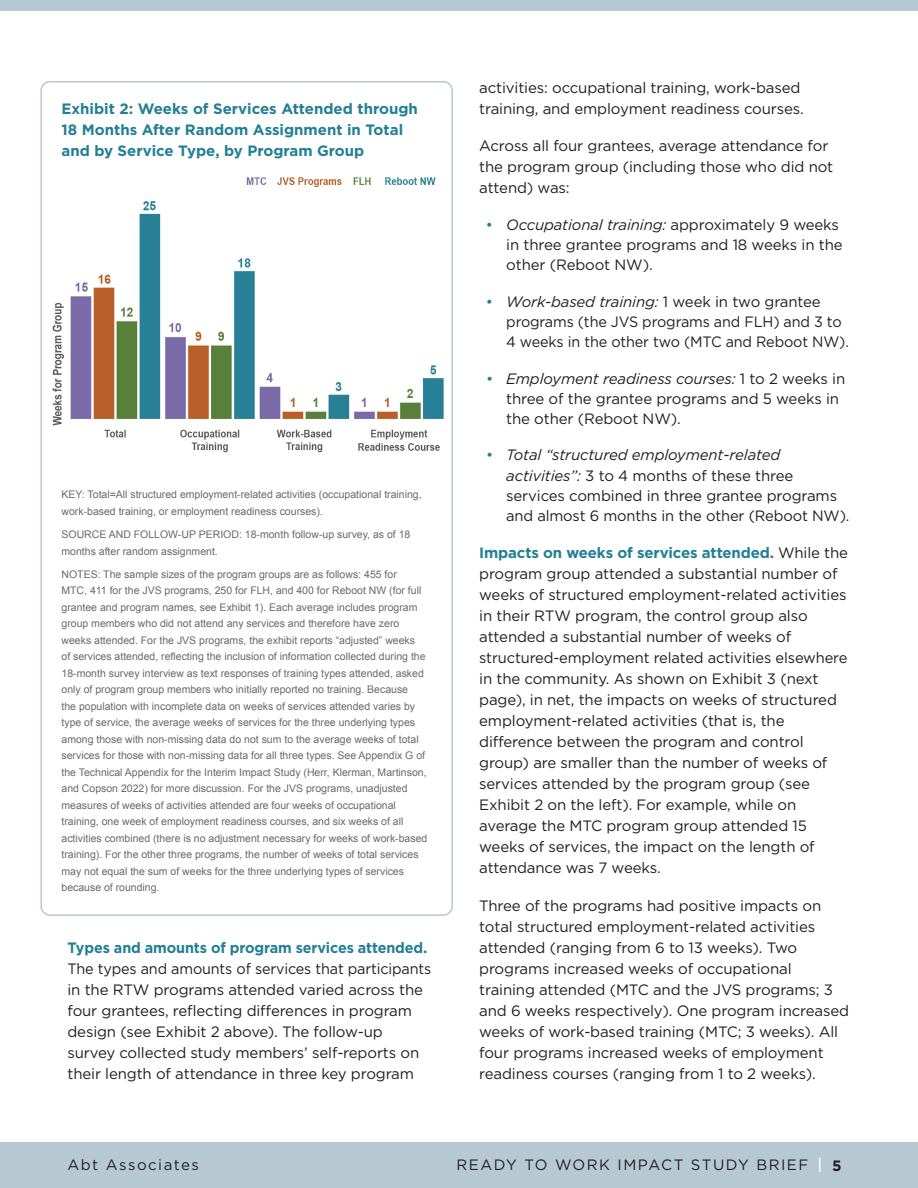
<style>
.page{position:relative;width:918px;height:1188px;background:#fff}
.page>*{position:absolute;margin:0;border:0;box-sizing:border-box;transform-origin:0 0}
.t1{font:15px/21px "Gotham";letter-spacing:-.01em;color:#231f20}
.t2{font:15px/21px "Gotham";letter-spacing:-.01em;color:#231f20;scale:.96 1}
.t3{font:700 15px/21px "Gotham";color:#237f95}
.t4{font:700 15px "Gotham";color:#237f95;scale:.96 1}
.t5{font:15px "Gotham";letter-spacing:.1em;color:#231f20}
.t6{font:700 15px "Gotham";color:#231f20}
.t7{font:10.5px/16.5px "Arial";color:#6b696a}
.s1{color:#237f95}
.s2{font-style:italic}
.s3{font-weight:700;color:#237f95}
</style>
<div class="page">
<div style="left:40px;top:81px;width:413px;height:835px;border:2px solid #b6c8d3;border-radius:9px"></div>
<div style="left:0;top:1142px;width:918px;height:46px;background:#b6c9d2"></div>
<div style="left:0;top:0;width:918px;height:11px;background:#b6c9d2"></div>
<svg style="left:819px;top:1158px;width:1px;height:14px"></svg>
<img style="left:52px;top:177px;width:392px;height:276px">
<p class="t3" style="left:62px;top:98px;width:358px">Exhibit 2: Weeks of Services Attended through<br>18 Months After Random Assignment in Total and by Service Type, by Program Group</p>
<p class="t7" style="left:62px;top:487px;width:362px">KEY: Total=All structured employment-related activities (occupational training, work-based training, or employment readiness courses).</p>
<p class="t7" style="left:62px;top:526px;width:350px">SOURCE AND FOLLOW-UP PERIOD: 18-month follow-up survey, as of 18 months after random assignment.</p>
<p class="t7" style="left:62px;top:566px;width:367px">NOTES: The sample sizes of the program groups are as follows: 455 for<br>MTC, 411 for the JVS programs, 250 for FLH, and 400 for Reboot NW (for full grantee and program names, see Exhibit 1). Each average includes program group members who did not attend any services and therefore have zero weeks attended. For the JVS programs, the exhibit reports “adjusted” weeks<br>of services attended, reflecting the inclusion of information collected during the 18-month survey interview as text responses of training types attended, asked only of program group members who initially reported no training. Because<br>the population with incomplete data on weeks of services attended varies by type of service, the average weeks of services for the three underlying types among those with non-missing data do not sum to the average weeks of total services for those with non-missing data for all three types. See Appendix G of the Technical Appendix for the Interim Impact Study (Herr, Klerman, Martinson, and Copson 2022) for more discussion. For the JVS programs, unadjusted measures of weeks of activities attended are four weeks of occupational training, one week of employment readiness courses, and six weeks of all activities combined (there is no adjustment necessary for weeks of work-based training). For the other three programs, the number of weeks of total services may not equal the sum of weeks for the three underlying types of services because of rounding.</p>
<h3 class="t4" style="left:68px;top:938px;width:376px">Types and amounts of program services attended.</h3>
<p class="t2" style="left:67px;top:958px;width:381px">The types and amounts of services that participants in the RTW programs attended varied across the four grantees, refecting diferences in program design (see Exhibit 2 above). The follow-up survey collected study members’ self-reports on their length of attendance in three key program</p>
<p class="t1" style="left:479px;top:77px;width:326px">activities: occupational training, work-based training, and employment readiness courses.</p>
<p class="t1" style="left:479px;top:135px;width:356px">Across all four grantees, average attendance for the program group (including those who did not attend) was:</p>
<p class="t1" style="left:506px;top:214px;width:338px;line-height:20.2px;text-indent:-20px"><span class="s1">•</span> <span class="s2">Occupational training:</span> approximately 9 weeks in three grantee programs and 18 weeks in the other (Reboot NW).</p>
<p class="t1" style="left:506px;top:291px;width:344px;line-height:20.2px;text-indent:-20px"><span class="s1">•</span> <span class="s2">Work-based training:</span> 1 week in two grantee programs (the JVS programs and FLH) and 3 to<br>4 weeks in the other two (MTC and Reboot NW).</p>
<p class="t1" style="left:506px;top:368px;width:340px;line-height:20.2px;text-indent:-20px"><span class="s1">•</span> <span class="s2">Employment readiness courses:</span> 1 to 2 weeks in three of the grantee programs and 5 weeks in the other (Reboot NW).</p>
<p class="t1" style="left:506px;top:445px;width:345px;line-height:20.2px;text-indent:-20px"><span class="s1">•</span> <span class="s2">Total “structured employment-related activities”:</span> 3 to 4 months of these three services combined in three grantee programs and almost 6 months in the other (Reboot NW).</p>
<p class="t1" style="left:479px;top:542px;width:370px"><span class="s3">Impacts on weeks of services attended.</span> While the program group attended a substantial number of weeks of structured employment-related activities in their RTW program, the control group also attended a substantial number of weeks of structured-employment related activities elsewhere in the community. As shown on Exhibit 3 (next page), in net, the impacts on weeks of structured employment-related activities (that is, the diference between the program and control group) are smaller than the number of weeks of services attended by the program group (see Exhibit 2 on the left). For example, while on average the MTC program group attended 15 weeks of services, the impact on the length of attendance was 7 weeks.</p>
<p class="t1" style="left:479px;top:895px;width:371px">Three of the programs had positive impacts on total structured employment-related activities attended (ranging from 6 to 13 weeks). Two programs increased weeks of occupational training attended (MTC and the JVS programs; 3 and 6 weeks respectively). One program increased weeks of work-based training (MTC; 3 weeks). All four programs increased weeks of employment readiness courses (ranging from 1 to 2 weeks).</p>
<p class="t5" style="left:68px;top:1156px;width:133px">Abt Associates</p>
<p class="t5" style="left:457px;top:1156px;width:353px">READY TO WORK IMPACT STUDY BRIEF</p>
<p class="t6" style="left:832px;top:1155px;width:11px">5</p>
</div>
